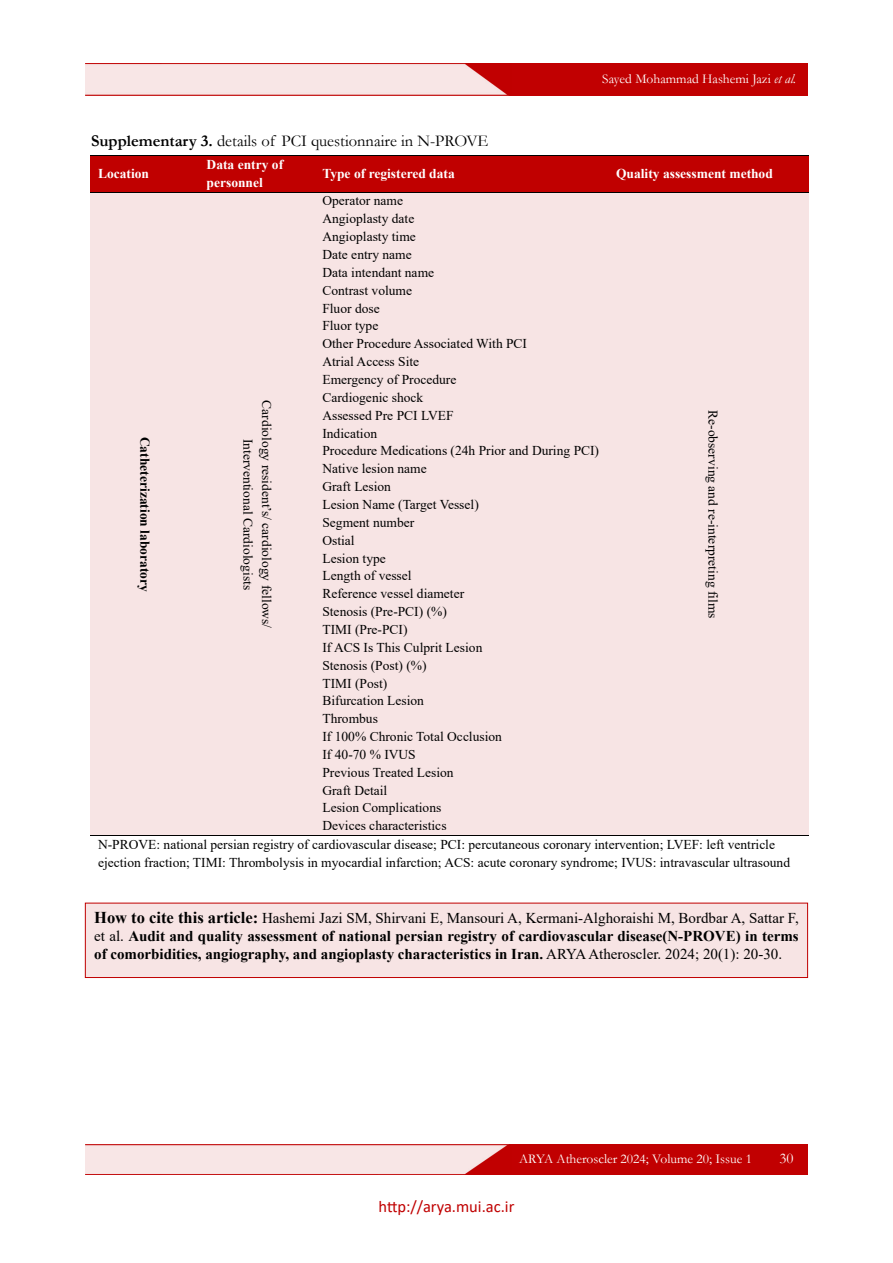
<style>
.page{position:relative;width:893px;height:1263px;background:#fff}
.page>*{position:absolute;margin:0;border:0;box-sizing:border-box;transform-origin:0 0}
.t1{font:16.5px "Garamond";color:#000}
.t2{font:16.5px "Calibri";color:#c00000}
.t3{font:700 15px/18px "Times New Roman";color:#000;text-align:justify}
.t4{font:15px "Garamond";color:#fff}
.t5{font:13.5px/18.3px "Times New Roman";color:#000;text-align:center}
.t6{font:700 13.5px/17.9px "Times New Roman";color:#fff}
.t7{font:13.5px "Garamond";color:#fff}
.t8{font:700 13.5px "Times New Roman";color:#000}
.s1{font-weight:700}
.s2{font-style:italic}
.s3{font-size:16.5px}
.s4{font-weight:400}
</style>
<div class="page">
<img style="left:85px;top:1144px;width:723px;height:30px">
<img style="left:85px;top:64px;width:723px;height:31px">
<div style="left:90px;top:156px;width:109px;height:36px;background:#c00000"></div>
<div style="left:199px;top:156px;width:115px;height:36px;background:#c00000"></div>
<div style="left:314px;top:156px;width:301px;height:36px;background:#c00000"></div>
<div style="left:615px;top:156px;width:194px;height:36px;background:#c00000"></div>
<hr style="left:90px;top:156px;width:109px;height:1px;background:#000">
<hr style="left:199px;top:156px;width:115px;height:1px;background:#000">
<hr style="left:315px;top:156px;width:300px;height:1px;background:#000">
<hr style="left:616px;top:156px;width:193px;height:1px;background:#000">
<div style="left:90px;top:193px;width:109px;height:643px;background:#f7e4e4"></div>
<div style="left:199px;top:193px;width:115px;height:643px;background:#f7e4e4"></div>
<div style="left:314px;top:193px;width:301px;height:18px;background:#f7e4e4"></div>
<div style="left:615px;top:193px;width:194px;height:643px;background:#f7e4e4"></div>
<hr style="left:90px;top:192px;width:109px;height:1px;background:#000">
<hr style="left:199px;top:192px;width:115px;height:1px;background:#000">
<hr style="left:315px;top:192px;width:300px;height:1px;background:#000">
<hr style="left:616px;top:192px;width:193px;height:1px;background:#000">
<div style="left:314px;top:211px;width:301px;height:18px;background:#f7e4e4"></div>
<div style="left:314px;top:229px;width:301px;height:17px;background:#f7e4e4"></div>
<div style="left:314px;top:246px;width:301px;height:18px;background:#f7e4e4"></div>
<div style="left:314px;top:264px;width:301px;height:18px;background:#f7e4e4"></div>
<div style="left:314px;top:282px;width:301px;height:18px;background:#f7e4e4"></div>
<div style="left:314px;top:300px;width:301px;height:18px;background:#f7e4e4"></div>
<div style="left:314px;top:318px;width:301px;height:18px;background:#f7e4e4"></div>
<div style="left:314px;top:336px;width:301px;height:17px;background:#f7e4e4"></div>
<div style="left:314px;top:353px;width:301px;height:18px;background:#f7e4e4"></div>
<div style="left:314px;top:371px;width:301px;height:18px;background:#f7e4e4"></div>
<div style="left:314px;top:389px;width:301px;height:18px;background:#f7e4e4"></div>
<div style="left:314px;top:407px;width:301px;height:18px;background:#f7e4e4"></div>
<div style="left:314px;top:425px;width:301px;height:18px;background:#f7e4e4"></div>
<div style="left:314px;top:443px;width:301px;height:18px;background:#f7e4e4"></div>
<div style="left:314px;top:461px;width:301px;height:17px;background:#f7e4e4"></div>
<div style="left:314px;top:478px;width:301px;height:18px;background:#f7e4e4"></div>
<div style="left:314px;top:496px;width:301px;height:18px;background:#f7e4e4"></div>
<div style="left:314px;top:514px;width:301px;height:18px;background:#f7e4e4"></div>
<div style="left:314px;top:532px;width:301px;height:18px;background:#f7e4e4"></div>
<div style="left:314px;top:550px;width:301px;height:18px;background:#f7e4e4"></div>
<div style="left:314px;top:568px;width:301px;height:18px;background:#f7e4e4"></div>
<div style="left:314px;top:586px;width:301px;height:17px;background:#f7e4e4"></div>
<div style="left:314px;top:603px;width:301px;height:18px;background:#f7e4e4"></div>
<div style="left:314px;top:621px;width:301px;height:18px;background:#f7e4e4"></div>
<div style="left:314px;top:639px;width:301px;height:18px;background:#f7e4e4"></div>
<div style="left:314px;top:657px;width:301px;height:18px;background:#f7e4e4"></div>
<div style="left:314px;top:675px;width:301px;height:18px;background:#f7e4e4"></div>
<div style="left:314px;top:693px;width:301px;height:17px;background:#f7e4e4"></div>
<div style="left:314px;top:710px;width:301px;height:18px;background:#f7e4e4"></div>
<div style="left:314px;top:728px;width:301px;height:18px;background:#f7e4e4"></div>
<div style="left:314px;top:746px;width:301px;height:18px;background:#f7e4e4"></div>
<div style="left:314px;top:764px;width:301px;height:18px;background:#f7e4e4"></div>
<div style="left:314px;top:782px;width:301px;height:18px;background:#f7e4e4"></div>
<div style="left:314px;top:800px;width:301px;height:18px;background:#f7e4e4"></div>
<div style="left:314px;top:818px;width:301px;height:18px;background:#f7e4e4"></div>
<hr style="left:90px;top:836px;width:109px;height:1px;background:#000">
<hr style="left:199px;top:836px;width:115px;height:1px;background:#000">
<hr style="left:315px;top:836px;width:300px;height:1px;background:#000">
<hr style="left:616px;top:836px;width:193px;height:1px;background:#000">
<div style="left:85px;top:903px;width:723px;height:74px;background:#f7e4e4"></div>
<div style="left:85px;top:903px;width:723px;height:75px;border:1px solid #c00000"></div>
<p class="t1" style="left:91px;top:130px;width:399px"><span class="s1">Supplementary 3.</span> details of PCI questionnaire in N-PROVE</p>
<p class="t7" style="left:602px;top:70px;width:196px">Sayed Mohammad Hashemi Jazi <span class="s2">et al.</span></p>
<p class="t6" style="left:98px;top:164px;width:53px">Location</p>
<p class="t6" style="left:207px;top:155px;width:78px">Data entry of personnel</p>
<p class="t6" style="left:322px;top:164px;width:134px">Type of registered data</p>
<p class="t6" style="left:616px;top:164px;width:158px">Quality assessment method</p>
<p class="t5" style="left:322px;top:191px;width:82px">Operator name</p>
<p class="t5" style="left:322px;top:209px;width:93px">Angioplasty date</p>
<p class="t5" style="left:322px;top:227px;width:95px">Angioplasty time</p>
<p class="t5" style="left:322px;top:245px;width:91px">Date entry name</p>
<p class="t5" style="left:322px;top:263px;width:113px">Data intendant name</p>
<p class="t5" style="left:322px;top:281px;width:91px">Contrast volume</p>
<p class="t5" style="left:322px;top:298px;width:59px">Fluor dose</p>
<p class="t5" style="left:322px;top:316px;width:57px">Fluor type</p>
<p class="t5" style="left:322px;top:334px;width:206px">Other Procedure Associated With PCI</p>
<p class="t5" style="left:322px;top:352px;width:98px">Atrial Access Site</p>
<p class="t5" style="left:322px;top:370px;width:136px">Emergency of Procedure</p>
<p class="t5" style="left:322px;top:388px;width:102px">Cardiogenic shock</p>
<p class="t5" style="left:322px;top:406px;width:133px">Assessed Pre PCI LVEF</p>
<p class="t5" style="left:322px;top:423px;width:56px">Indication</p>
<p class="t5" style="left:322px;top:441px;width:278px">Procedure Medications (24h Prior and During PCI)</p>
<p class="t5" style="left:322px;top:459px;width:106px">Native lesion name</p>
<p class="t5" style="left:322px;top:477px;width:70px">Graft Lesion</p>
<p class="t5" style="left:322px;top:495px;width:158px">Lesion Name (Target Vessel)</p>
<p class="t5" style="left:322px;top:513px;width:93px">Segment number</p>
<p class="t5" style="left:322px;top:531px;width:34px">Ostial</p>
<p class="t5" style="left:322px;top:548px;width:65px">Lesion type</p>
<p class="t5" style="left:322px;top:566px;width:91px">Length of vessel</p>
<p class="t5" style="left:322px;top:584px;width:143px">Reference vessel diameter</p>
<p class="t5" style="left:322px;top:602px;width:126px">Stenosis (Pre-PCI) (%)</p>
<p class="t5" style="left:322px;top:620px;width:87px">TIMI (Pre-PCI)</p>
<p class="t5" style="left:322px;top:638px;width:162px">If ACS Is This Culprit Lesion</p>
<p class="t5" style="left:322px;top:655px;width:106px">Stenosis (Post) (%)</p>
<p class="t5" style="left:322px;top:673px;width:66px">TIMI (Post)</p>
<p class="t5" style="left:322px;top:691px;width:103px">Bifurcation Lesion</p>
<p class="t5" style="left:322px;top:709px;width:57px">Thrombus</p>
<p class="t5" style="left:322px;top:727px;width:181px">If 100% Chronic Total Occlusion</p>
<p class="t5" style="left:322px;top:745px;width:95px">If 40-70 % IVUS</p>
<p class="t5" style="left:322px;top:763px;width:133px">Previous Treated Lesion</p>
<p class="t5" style="left:322px;top:780px;width:66px">Graft Detail</p>
<p class="t5" style="left:322px;top:798px;width:120px">Lesion Complications</p>
<p class="t5" style="left:322px;top:816px;width:126px">Devices characteristics</p>
<p class="t5" style="left:98px;top:835px;width:678px">N-PROVE: national persian registry of cardiovascular disease; PCI: percutaneous coronary intervention; LVEF: left ventricle</p>
<p class="t5" style="left:98px;top:853px;width:694px">ejection fraction; TIMI: Thrombolysis in myocardial infarction; ACS: acute coronary syndrome; IVUS: intravascular ultrasound</p>
<p class="t5" style="left:276px;top:400px;width:229px;rotate:90deg">Cardiology resident’s/ cardiology fellows/<br>Interventional Cardiologists</p>
<p class="t5" style="left:722px;top:410px;width:210px;rotate:90deg">Re-observing and re-interpreting films</p>
<p class="t8" style="left:155px;top:437px;width:156px;rotate:90deg">Catheterization laboratory</p>
<p class="t3" style="left:94px;top:909px;width:706px"><span class="s3">How to cite this article:</span> <span class="s4">Hashemi Jazi SM, Shirvani E, Mansouri A, Kermani-Alghoraishi M, Bordbar A, Sattar F, et al.</span> Audit and quality assessment of national persian registry of cardiovascular disease(N-PROVE) in terms of comorbidities, angiography, and angioplasty characteristics in Iran. <span class="s4">ARYA Atheroscler. 2024; 20(1): 20-30.</span></p>
<p class="t7" style="left:519px;top:1150px;width:234px">ARYA Atheroscler 2024; Volume 20; Issue 1</p>
<p class="t4" style="left:779px;top:1148px;width:16px">30</p>
<p class="t2" style="left:379px;top:1195px;width:137px">http://arya.mui.ac.ir</p>
</div>
